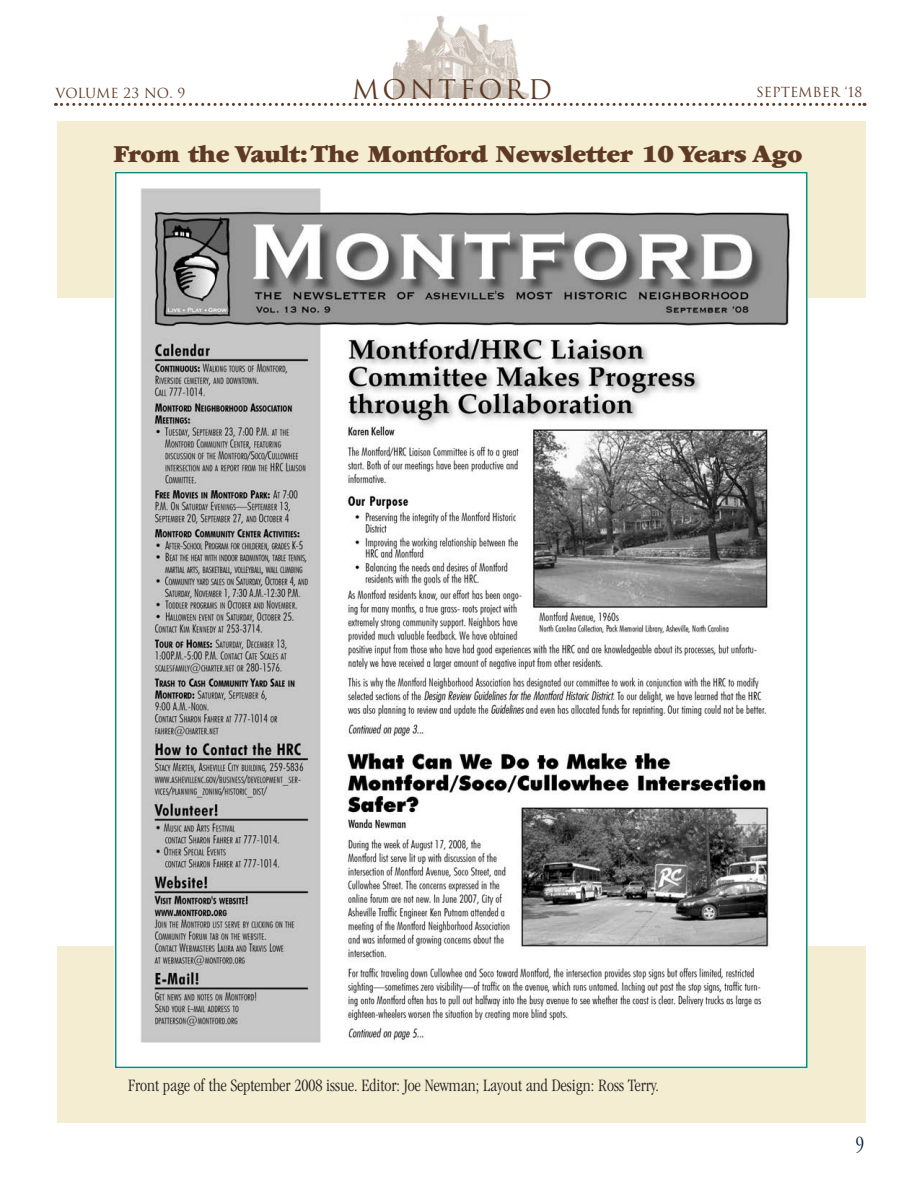
<style>
.page{position:relative;width:918px;height:1188px;background:#fff}
.page>*{position:absolute;margin:0;border:0;box-sizing:border-box;transform-origin:0 0}
.t1{font:26.25px "Trajan";letter-spacing:.125em;color:#5e3a24}
.AA-Head__no_sub{font:900 25.5px "Garamond";letter-spacing:-.01em;color:#5e3a24}
.t2{font:300 condensed 21px "Garamond";color:#05203e}
.AA-Body{font:300 condensed 18px "Garamond";color:#231f20}
.t3{font:13.5px "Trajan";color:#5e3a24}
</style>
<div class="page">
<img style="left:393px;top:15px;width:135px;height:83px">
<svg style="left:55px;top:103px;width:810px;height:3px"></svg>
<div style="left:57px;top:122px;width:808px;height:176px;background:#f4edd2"></div>
<div style="left:57px;top:947px;width:808px;height:176px;background:#f4edd2"></div>
<img style="left:118px;top:175px;width:687px;height:890px">
<p class="t3" style="left:55px;top:85px;width:132px">VOLUME 23 NO. 9</p>
<h1 class="t1" style="left:352px;top:74px;width:202px">MONTFORD</h1>
<p class="t3" style="left:756px;top:84px;width:108px">SEPTEMBER ‘18</p>
<p class="AA-Head__no_sub" style="left:113px;top:140px;width:691px">From the Vault: The Montford Newsletter 10 Years Ago</p>
<p class="AA-Body" style="left:128px;top:1076px;width:532px">Front page of the September 2008 issue. Editor: Joe Newman; Layout and Design: Ross Terry.</p>
<p class="t2" style="left:856px;top:1132px;width:10px">9</p>
</div>
